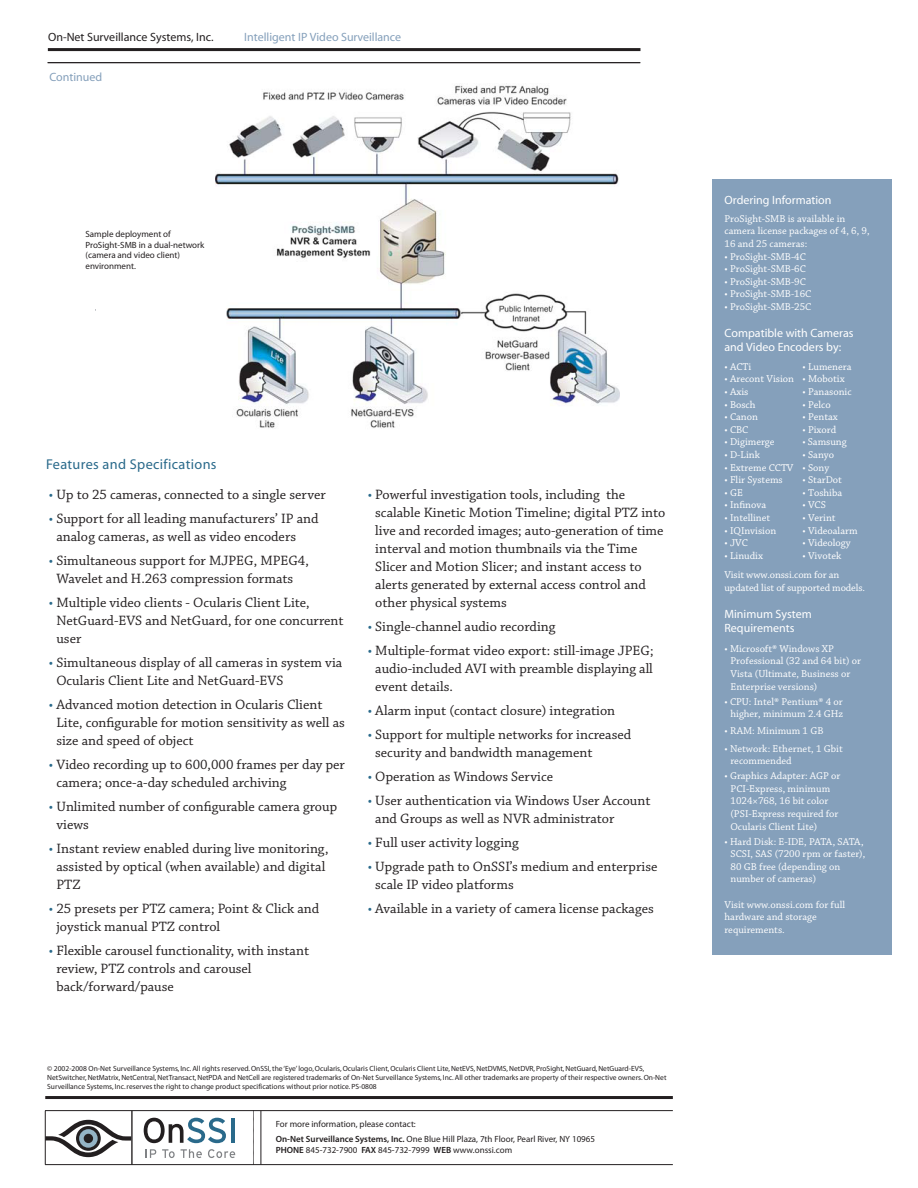
<style>
.page{position:relative;width:918px;height:1188px;background:#fff}
.page>*{position:absolute;margin:0;border:0;box-sizing:border-box;transform-origin:0 0}
.t1{font:14.25px/18px "Chaparral Pro";color:#231f20}
.t2{font:14.25px "Myriad";letter-spacing:.025em;color:#2a6a8b}
.t3{font:12px/14.4px "Myriad";color:#fff}
.t4{font:12px "Myriad";color:#85a0bb}
.t5{font:12px "Myriad";color:#231f20}
.t6{font:10.5px/12.6px "Chaparral Pro";color:#fff}
.t7{font:9px/15px "Myriad Pro";color:#231f20}
.t8{font:9px/10.8px "Myriad";color:#231f20}
.t9{font:7.5px/9px "Myriad";color:#231f20}
.s1{color:#2a6a8b}
.s2{font-weight:600}
</style>
<div class="page">
<hr style="left:48px;top:48px;width:592px;height:3px;background:#231f20">
<hr style="left:48px;top:62px;width:592px;height:1px;background:#231f20">
<hr style="left:45px;top:1111px;width:1px;height:54px;background:#231f20">
<hr style="left:45px;top:1110px;width:628px;height:1px;background:#231f20">
<hr style="left:45px;top:1164px;width:628px;height:1px;background:#231f20">
<svg style="left:253px;top:1111px;width:1px;height:53px"></svg>
<hr style="left:261px;top:1111px;width:1px;height:54px;background:#231f20">
<hr style="left:45px;top:1096px;width:628px;height:3px;background:#231f20">
<svg style="left:146px;top:1149px;width:10px;height:9px"></svg>
<svg style="left:162px;top:1149px;width:13px;height:9px"></svg>
<svg style="left:181px;top:1149px;width:21px;height:9px"></svg>
<svg style="left:208px;top:1149px;width:27px;height:9px"></svg>
<svg style="left:144px;top:1118px;width:82px;height:25px"></svg>
<hr style="left:231px;top:1118px;width:4px;height:25px;background:#2a6a8b">
<hr style="left:131px;top:1111px;width:2px;height:54px;background:#231f20">
<svg style="left:45px;top:1120px;width:86px;height:37px"></svg>
<div style="left:84px;top:1134px;width:9px;height:9px;background:#231f20;border-radius:50%"></div>
<img style="left:216px;top:83px;width:403px;height:346px">
<div style="left:712px;top:179px;width:180px;height:775px;background:#85a0bb"></div>
<p class="t5" style="left:48px;top:33px;width:167px">On-Net Surveillance Systems, Inc.</p>
<p class="t4" style="left:244px;top:33px;width:158px">Intelligent IP Video Surveillance</p>
<p class="t4" style="left:49px;top:73px;width:54px">Continued</p>
<p class="t8" style="left:86px;top:229px;width:120px">Sample deployment of<br>ProSight-SMB in a dual-network (camera and video client) environment.</p>
<p class="t2" style="left:46px;top:459px;width:172px">Features and Specifications</p>
<p class="t1" style="left:49px;top:487px;width:278px"><span class="s1">•</span> Up to 25 cameras, connected to a single server</p>
<p class="t1" style="left:56px;top:511px;width:264px;text-indent:-8px"><span class="s1">•</span> Support for all leading manufacturers’ IP and analog cameras, as well as video encoders</p>
<p class="t1" style="left:49px;top:553px;width:261px;text-align:center"><span class="s1">•</span> Simultaneous support for MJPEG, MPEG4,<br>Wavelet and H.263 compression formats</p>
<p class="t1" style="left:56px;top:595px;width:289px;text-indent:-8px"><span class="s1">•</span> Multiple video clients - Ocularis Client Lite,<br>NetGuard-EVS and NetGuard, for one concurrent user</p>
<p class="t1" style="left:56px;top:655px;width:287px;text-indent:-8px"><span class="s1">•</span> Simultaneous display of all cameras in system via<br>Ocularis Client Lite and NetGuard-EVS</p>
<p class="t1" style="left:56px;top:697px;width:290px;text-indent:-8px"><span class="s1">•</span> Advanced motion detection in Ocularis Client<br>Lite, configurable for motion sensitivity as well as size and speed of object</p>
<p class="t1" style="left:56px;top:757px;width:290px;text-indent:-8px"><span class="s1">•</span> Video recording up to 600,000 frames per day per camera; once-a-day scheduled archiving</p>
<p class="t1" style="left:56px;top:799px;width:282px;text-indent:-8px"><span class="s1">•</span> Unlimited number of configurable camera group views</p>
<p class="t1" style="left:56px;top:841px;width:274px;text-indent:-8px"><span class="s1">•</span> Instant review enabled during live monitoring, assisted by optical (when available) and digital<br>PTZ</p>
<p class="t1" style="left:56px;top:901px;width:264px;text-indent:-8px"><span class="s1">•</span> 25 presets per PTZ camera; Point &amp; Click and joystick manual PTZ control</p>
<p class="t1" style="left:56px;top:943px;width:254px;text-indent:-8px"><span class="s1">•</span> Flexible carousel functionality, with instant review, PTZ controls and carousel back/forward/pause</p>
<p class="t1" style="left:375px;top:487px;width:292px;text-indent:-7px"><span class="s1">•</span> Powerful investigation tools, including the scalable Kinetic Motion Timeline; digital PTZ into live and recorded images; auto-generation of time interval and motion thumbnails via the Time Slicer and Motion Slicer; and instant access to alerts generated by external access control and other physical systems</p>
<p class="t1" style="left:368px;top:619px;width:189px"><span class="s1">•</span> Single-channel audio recording</p>
<p class="t1" style="left:375px;top:643px;width:280px;text-align:justify;text-indent:-7px"><span class="s1">•</span> Multiple-format video export: still-image JPEG; audio-included AVI with preamble displaying all event details.</p>
<p class="t1" style="left:368px;top:703px;width:249px"><span class="s1">•</span> Alarm input (contact closure) integration</p>
<p class="t1" style="left:375px;top:727px;width:257px;text-indent:-7px"><span class="s1">•</span> Support for multiple networks for increased security and bandwidth management</p>
<p class="t1" style="left:368px;top:769px;width:187px"><span class="s1">•</span> Operation as Windows Service</p>
<p class="t1" style="left:375px;top:793px;width:277px;text-indent:-7px"><span class="s1">•</span> User authentication via Windows User Account and Groups as well as NVR administrator</p>
<p class="t1" style="left:368px;top:835px;width:152px"><span class="s1">•</span> Full user activity logging</p>
<p class="t1" style="left:375px;top:859px;width:284px;text-indent:-7px"><span class="s1">•</span> Upgrade path to OnSSI’s medium and enterprise scale IP video platforms</p>
<p class="t1" style="left:368px;top:901px;width:288px"><span class="s1">•</span> Available in a variety of camera license packages</p>
<p class="t9" style="left:47px;top:1065px;width:621px">© 2002-2008 On-Net Surveillance Systems, Inc. All rights reserved. OnSSI, the ‘Eye’ logo, Ocularis, Ocularis Client, Ocularis Client Lite, NetEVS, NetDVMS, NetDVR, ProSight, NetGuard, NetGuard-EVS,<br>NetSwitcher, NetMatrix, NetCentral, NetTransact, NetPDA and NetCell are registered trademarks of On-Net Surveillance Systems, Inc. All other trademarks are property of their respective owners. On-Net<br>Surveillance Systems, Inc. reserves the right to change product specifications without prior notice. PS-0808</p>
<p class="t7" style="left:276px;top:1116px;width:321px">For more information, please contact:<br><span class="s2">On-Net Surveillance Systems, Inc.</span> One Blue Hill Plaza, 7th Floor, Pearl River, NY 10965</p>
<p class="t7" style="left:276px;top:1142px;width:238px"><span class="s2">PHONE</span> 845-732-7900 <span class="s2">FAX</span> 845-732-7999 <span class="s2">WEB</span> www.onssi.com</p>
<p class="t3" style="left:725px;top:194px;width:108px">Ordering Information</p>
<p class="t6" style="left:725px;top:213px;width:147px">ProSight-SMB is available in camera license packages of 4, 6, 9,<br>16 and 25 cameras:</p>
<p class="t6" style="left:725px;top:251px;width:83px">• ProSight-SMB-4C</p>
<p class="t6" style="left:725px;top:264px;width:83px">• ProSight-SMB-6C</p>
<p class="t6" style="left:725px;top:276px;width:83px">• ProSight-SMB-9C</p>
<p class="t6" style="left:725px;top:289px;width:88px">• ProSight-SMB-16C</p>
<p class="t6" style="left:725px;top:301px;width:88px">• ProSight-SMB-25C</p>
<p class="t3" style="left:725px;top:327px;width:131px">Compatible with Cameras and Video Encoders by:</p>
<p class="t6" style="left:725px;top:361px;width:28px">• ACTi</p>
<p class="t6" style="left:725px;top:374px;width:71px">• Arecont Vision</p>
<p class="t6" style="left:725px;top:386px;width:25px">• Axis</p>
<p class="t6" style="left:725px;top:399px;width:33px">• Bosch</p>
<p class="t6" style="left:725px;top:411px;width:35px">• Canon</p>
<p class="t6" style="left:725px;top:424px;width:25px">• CBC</p>
<p class="t6" style="left:725px;top:437px;width:51px">• Digimerge</p>
<p class="t6" style="left:725px;top:449px;width:37px">• D-Link</p>
<p class="t6" style="left:725px;top:462px;width:71px">• Extreme CCTV</p>
<p class="t6" style="left:725px;top:474px;width:60px">• Flir Systems</p>
<p class="t6" style="left:725px;top:487px;width:20px">• GE</p>
<p class="t6" style="left:725px;top:500px;width:43px">• Infinova</p>
<p class="t6" style="left:725px;top:512px;width:47px">• Intellinet</p>
<p class="t6" style="left:725px;top:525px;width:53px">• IQInvision</p>
<p class="t6" style="left:725px;top:537px;width:25px">• JVC</p>
<p class="t6" style="left:725px;top:550px;width:40px">• Linudix</p>
<p class="t6" style="left:803px;top:361px;width:51px">• Lumenera</p>
<p class="t6" style="left:803px;top:374px;width:44px">• Mobotix</p>
<p class="t6" style="left:803px;top:386px;width:51px">• Panasonic</p>
<p class="t6" style="left:803px;top:399px;width:30px">• Pelco</p>
<p class="t6" style="left:803px;top:411px;width:37px">• Pentax</p>
<p class="t6" style="left:803px;top:424px;width:35px">• Pixord</p>
<p class="t6" style="left:803px;top:437px;width:46px">• Samsung</p>
<p class="t6" style="left:803px;top:449px;width:33px">• Sanyo</p>
<p class="t6" style="left:803px;top:462px;width:28px">• Sony</p>
<p class="t6" style="left:803px;top:474px;width:41px">• StarDot</p>
<p class="t6" style="left:803px;top:487px;width:41px">• Toshiba</p>
<p class="t6" style="left:803px;top:500px;width:25px">• VCS</p>
<p class="t6" style="left:803px;top:512px;width:35px">• Verint</p>
<p class="t6" style="left:803px;top:525px;width:57px">• Videoalarm</p>
<p class="t6" style="left:803px;top:537px;width:50px">• Videology</p>
<p class="t6" style="left:803px;top:550px;width:40px">• Vivotek</p>
<p class="t6" style="left:725px;top:570px;width:142px">Visit www.onssi.com for an updated list of supported models.</p>
<p class="t3" style="left:725px;top:608px;width:89px">Minimum System<br>Requirements</p>
<p class="t6" style="left:731px;top:643px;width:132px;text-indent:-6px">• Microsoft® Windows XP<br>Professional (32 and 64 bit) or<br>Vista (Ultimate, Business or<br>Enterprise versions)</p>
<p class="t6" style="left:725px;top:696px;width:120px;text-align:center">• CPU: Intel® Pentium® 4 or higher, minimum 2.4 GHz</p>
<p class="t6" style="left:725px;top:725px;width:100px">• RAM: Minimum 1 GB</p>
<p class="t6" style="left:731px;top:743px;width:114px;text-indent:-6px">• Network: Ethernet, 1 Gbit recommended</p>
<p class="t6" style="left:731px;top:771px;width:111px;text-indent:-6px">• Graphics Adapter: AGP or<br>PCI-Express, minimum<br>1024×768, 16 bit color (PSI-Express required for<br>Ocularis Client Lite)</p>
<p class="t6" style="left:731px;top:836px;width:136px;text-indent:-6px">• Hard Disk: E-IDE, PATA, SATA,<br>SCSI, SAS (7200 rpm or faster),<br>80 GB free (depending on number of cameras)</p>
<p class="t6" style="left:725px;top:899px;width:122px">Visit www.onssi.com for full hardware and storage requirements.</p>
</div>
